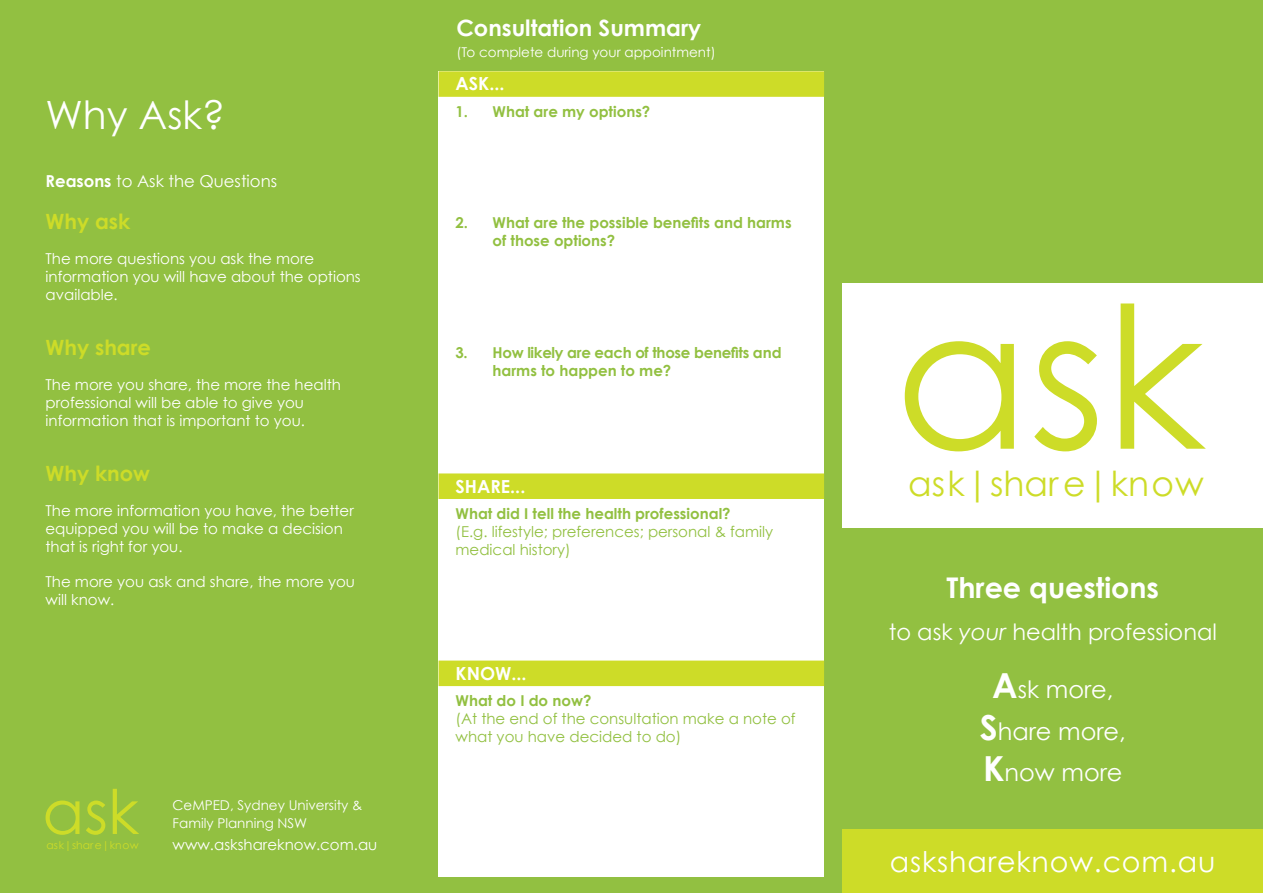
<style>
.page{position:relative;width:1263px;height:893px;background:#fff}
.page>*{position:absolute;margin:0;border:0;box-sizing:border-box;transform-origin:0 0}
.t1{font:197.25px "Century Gothic";color:#cddc28}
.t2{font:61.35px "Century Gothic";color:#cddc28}
.t3{font:39px "Century Gothic";color:#fff}
.t4{font:34.5px "Century Gothic";color:#cddc28}
.t5{font:28.5px "Century Gothic";letter-spacing:.03em;color:#fff}
.t6{font:700 28.5px "Century Gothic";color:#fff}
.t7{font:24px "Century Gothic";color:#fff}
.t8{font:22.5px "Century Gothic";color:#fff}
.t9{font:700 22.5px "Century Gothic";color:#fff}
.t10{font:700 21px "Century Gothic";color:#cddc28}
.t11{font:700 18px "Century Gothic";color:#fff}
.t12{font:16.5px "Century Gothic";color:#fff}
.t13{font:15px/18px "Century Gothic";color:#fff}
.t14{font:15px/18px "Century Gothic";color:#92c041}
.t15{font:700 15px/18px "Century Gothic";color:#92c041}
.t16{font:700 15px/18px "Century Gothic";letter-spacing:-.02em;color:#92c041}
.t17{font:13.5px/18px "Century Gothic";color:#fff}
.t18{font:10.8px "Century Gothic";color:#cddc28}
.s1{font-weight:700}
.s2{font-style:italic}
.s3{font-weight:700;font-size:34.5px}
</style>
<div class="page">
<div style="left:0;top:0;width:842px;height:893px;background:#92c041"></div>
<div style="left:842px;top:529px;width:421px;height:300px;background:#92c041"></div>
<div style="left:842px;top:0;width:421px;height:282px;background:#92c041"></div>
<div style="left:438px;top:71px;width:386px;height:805px;background:#fff"></div>
<div style="left:842px;top:829px;width:421px;height:64px;background:#cddc28"></div>
<div style="left:438px;top:71px;width:386px;height:26px;background:#cddc28"></div>
<div style="left:438px;top:473px;width:386px;height:26px;background:#cddc28"></div>
<div style="left:438px;top:661px;width:386px;height:25px;background:#cddc28"></div>
<p class="t3" style="left:46px;top:91px;width:181px">Why Ask?</p>
<p class="t12" style="left:46px;top:171px;width:233px"><span class="s1">Reasons</span> to Ask the Questions</p>
<p class="t10" style="left:46px;top:208px;width:86px">Why ask</p>
<p class="t13" style="left:46px;top:249px;width:317px">The more questions you ask the more information you will have about the options available.</p>
<p class="t10" style="left:46px;top:334px;width:107px">Why share</p>
<p class="t13" style="left:46px;top:375px;width:297px">The more you share, the more the health professional will be able to give you information that is important to you.</p>
<p class="t10" style="left:46px;top:460px;width:106px">Why know</p>
<p class="t13" style="left:46px;top:501px;width:310px">The more information you have, the better equipped you will be to make a decision that is right for you.</p>
<p class="t13" style="left:46px;top:572px;width:311px">The more you ask and share, the more you will know.</p>
<h2 class="t2" style="left:42px;top:774px;width:98px">ask</h2>
<p class="t18" style="left:47px;top:838px;width:94px">ask|share|know</p>
<p class="t17" style="left:173px;top:795px;width:191px">CeMPED, Sydney University &amp;<br>Family Planning NSW</p>
<p class="t13" style="left:173px;top:835px;width:206px">www.askshareknow.com.au</p>
<p class="t9" style="left:456px;top:14px;width:246px">Consultation Summary</p>
<p class="t17" style="left:456px;top:42px;width:261px">(To complete during your appointment)</p>
<p class="t11" style="left:455px;top:73px;width:50px">ASK...</p>
<p class="t15" style="left:455px;top:102px;width:196px">1. What are my options?</p>
<p class="t15" style="left:492px;top:214px;width:301px;text-indent:-37px">2. What are the possible benefits and harms of those options?</p>
<p class="t16" style="left:492px;top:343px;width:291px;text-indent:-37px">3. How likely are each of those benefits and harms to happen to me?</p>
<p class="t11" style="left:455px;top:475px;width:71px">SHARE...</p>
<p class="t14" style="left:455px;top:504px;width:319px"><span class="s1">What did I tell the health professional?<br></span>(E.g. lifestyle; preferences; personal &amp; family medical history)</p>
<p class="t11" style="left:455px;top:662px;width:72px">KNOW...</p>
<p class="t14" style="left:455px;top:692px;width:341px"><span class="s1">What do I do now?<br></span>(At the end of the consultation make a note of what you have decided to do)</p>
<h1 class="t1" style="left:894px;top:257px;width:312px">ask</h1>
<h3 class="t4" style="left:908px;top:463px;width:297px">ask|share|know</h3>
<p class="t6" style="left:946px;top:570px;width:214px">Three questions</p>
<p class="t8" style="left:889px;top:618px;width:330px">to ask <span class="s2">your</span> health professional</p>
<p class="t7" style="left:992px;top:675px;width:123px"><span class="s3">A</span>sk more,</p>
<p class="t7" style="left:980px;top:716px;width:147px"><span class="s3">S</span>hare more,</p>
<p class="t7" style="left:983px;top:758px;width:141px"><span class="s3">K</span>now more</p>
<p class="t5" style="left:890px;top:844px;width:327px">askshareknow.com.au</p>
</div>
